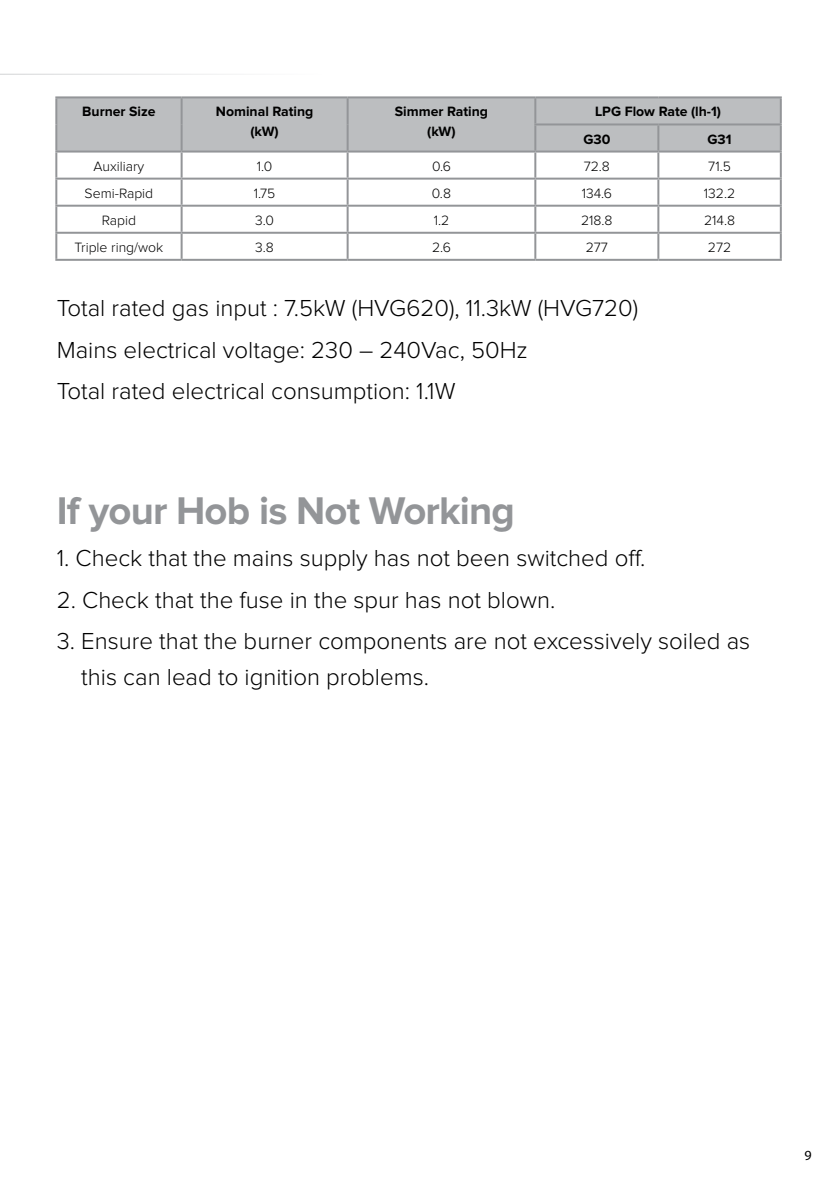
<style>
.page{position:relative;width:840px;height:1191px;background:#fff}
.page>*{position:absolute;margin:0;border:0;box-sizing:border-box;transform-origin:0 0}
.t1{font:700 40px "Proxima Nova";letter-spacing:-.02em;color:#939598}
.t2{font:300 24px/41.6px "Proxima Nova";color:#000}
.t3{font:300 14px "Proxima Nova";color:#000}
.t4{font:700 14px/20px "Proxima Nova";color:#000;text-align:center}
.t5{font:14px "Myriad Pro";color:#000}
</style>
<div class="page">
<hr style="left:0;top:74px;width:839px;height:1px;background:#bcbec0">
<div style="left:57px;top:98px;width:722px;height:52px;background:#bcbec0"></div>
<svg style="left:57px;top:152px;width:722px;height:107px"></svg>
<hr style="left:55px;top:96px;width:126px;height:2px;background:#939598">
<hr style="left:55px;top:98px;width:2px;height:26px;background:#939598">
<hr style="left:181px;top:96px;width:166px;height:2px;background:#939598">
<hr style="left:180px;top:98px;width:2px;height:26px;background:#939598">
<hr style="left:347px;top:96px;width:188px;height:2px;background:#939598">
<hr style="left:346px;top:98px;width:2px;height:26px;background:#939598">
<hr style="left:535px;top:96px;width:123px;height:2px;background:#939598">
<hr style="left:534px;top:98px;width:2px;height:25px;background:#939598">
<hr style="left:658px;top:96px;width:123px;height:2px;background:#939598">
<hr style="left:779px;top:98px;width:2px;height:25px;background:#939598">
<hr style="left:55px;top:124px;width:2px;height:26px;background:#939598">
<hr style="left:180px;top:124px;width:2px;height:26px;background:#939598">
<hr style="left:346px;top:124px;width:2px;height:26px;background:#939598">
<hr style="left:534px;top:123px;width:124px;height:2px;background:#939598">
<hr style="left:534px;top:125px;width:2px;height:25px;background:#939598">
<hr style="left:658px;top:123px;width:123px;height:2px;background:#939598">
<hr style="left:657px;top:125px;width:2px;height:25px;background:#939598">
<hr style="left:779px;top:125px;width:2px;height:25px;background:#939598">
<hr style="left:55px;top:150px;width:126px;height:2px;background:#939598">
<hr style="left:55px;top:152px;width:2px;height:26px;background:#939598">
<hr style="left:181px;top:150px;width:166px;height:2px;background:#939598">
<hr style="left:180px;top:152px;width:2px;height:26px;background:#939598">
<hr style="left:347px;top:150px;width:188px;height:2px;background:#939598">
<hr style="left:346px;top:152px;width:2px;height:26px;background:#939598">
<hr style="left:535px;top:150px;width:123px;height:2px;background:#939598">
<hr style="left:534px;top:152px;width:2px;height:26px;background:#939598">
<hr style="left:658px;top:150px;width:123px;height:2px;background:#939598">
<hr style="left:657px;top:152px;width:2px;height:26px;background:#939598">
<hr style="left:779px;top:152px;width:2px;height:26px;background:#939598">
<hr style="left:55px;top:178px;width:126px;height:2px;background:#939598">
<hr style="left:55px;top:180px;width:2px;height:25px;background:#939598">
<hr style="left:181px;top:178px;width:166px;height:2px;background:#939598">
<hr style="left:180px;top:180px;width:2px;height:25px;background:#939598">
<hr style="left:347px;top:178px;width:188px;height:2px;background:#939598">
<hr style="left:346px;top:180px;width:2px;height:25px;background:#939598">
<hr style="left:535px;top:178px;width:123px;height:2px;background:#939598">
<hr style="left:534px;top:180px;width:2px;height:25px;background:#939598">
<hr style="left:658px;top:178px;width:123px;height:2px;background:#939598">
<hr style="left:657px;top:180px;width:2px;height:25px;background:#939598">
<hr style="left:779px;top:180px;width:2px;height:25px;background:#939598">
<hr style="left:55px;top:205px;width:126px;height:2px;background:#939598">
<hr style="left:55px;top:207px;width:2px;height:25px;background:#939598">
<hr style="left:181px;top:205px;width:166px;height:2px;background:#939598">
<hr style="left:180px;top:207px;width:2px;height:25px;background:#939598">
<hr style="left:347px;top:205px;width:188px;height:2px;background:#939598">
<hr style="left:346px;top:207px;width:2px;height:25px;background:#939598">
<hr style="left:535px;top:205px;width:123px;height:2px;background:#939598">
<hr style="left:534px;top:207px;width:2px;height:25px;background:#939598">
<hr style="left:658px;top:205px;width:123px;height:2px;background:#939598">
<hr style="left:657px;top:207px;width:2px;height:25px;background:#939598">
<hr style="left:779px;top:207px;width:2px;height:25px;background:#939598">
<hr style="left:55px;top:232px;width:126px;height:2px;background:#939598">
<hr style="left:55px;top:234px;width:2px;height:25px;background:#939598">
<hr style="left:181px;top:232px;width:166px;height:2px;background:#939598">
<hr style="left:180px;top:234px;width:2px;height:25px;background:#939598">
<hr style="left:347px;top:232px;width:188px;height:2px;background:#939598">
<hr style="left:346px;top:234px;width:2px;height:25px;background:#939598">
<hr style="left:535px;top:232px;width:123px;height:2px;background:#939598">
<hr style="left:534px;top:234px;width:2px;height:25px;background:#939598">
<hr style="left:658px;top:232px;width:123px;height:2px;background:#939598">
<hr style="left:657px;top:234px;width:2px;height:25px;background:#939598">
<hr style="left:779px;top:234px;width:2px;height:25px;background:#939598">
<hr style="left:55px;top:259px;width:126px;height:2px;background:#939598">
<hr style="left:181px;top:259px;width:166px;height:2px;background:#939598">
<hr style="left:347px;top:259px;width:188px;height:2px;background:#939598">
<hr style="left:535px;top:259px;width:123px;height:2px;background:#939598">
<hr style="left:658px;top:259px;width:123px;height:2px;background:#939598">
<p class="t4" style="left:82px;top:102px;width:75px">Burner Size</p>
<p class="t4" style="left:216px;top:102px;width:99px">Nominal Rating (kW)</p>
<p class="t4" style="left:394px;top:102px;width:95px">Simmer Rating (kW)</p>
<p class="t4" style="left:583px;top:99px;width:139px;line-height:27px;text-align:left;text-indent:12px">LPG Flow Rate (lh-1)<br>G30</p>
<p class="t4" style="left:707px;top:129px;width:26px">G31</p>
<p class="t3" style="left:94px;top:158px;width:52px">Auxiliary</p>
<p class="t3" style="left:257px;top:158px;width:17px">1.0</p>
<p class="t3" style="left:432px;top:158px;width:20px">0.6</p>
<p class="t3" style="left:583px;top:158px;width:28px">72.8</p>
<p class="t3" style="left:708px;top:158px;width:24px">71.5</p>
<p class="t3" style="left:85px;top:185px;width:70px">Semi-Rapid</p>
<p class="t3" style="left:253px;top:185px;width:23px">1.75</p>
<p class="t3" style="left:431px;top:185px;width:21px">0.8</p>
<p class="t3" style="left:581px;top:185px;width:32px">134.6</p>
<p class="t3" style="left:703px;top:185px;width:33px">132.2</p>
<p class="t3" style="left:102px;top:212px;width:36px">Rapid</p>
<p class="t3" style="left:255px;top:212px;width:20px">3.0</p>
<p class="t3" style="left:433px;top:212px;width:17px">1.2</p>
<p class="t3" style="left:580px;top:212px;width:33px">218.8</p>
<p class="t3" style="left:703px;top:212px;width:33px">214.8</p>
<p class="t3" style="left:75px;top:239px;width:90px">Triple ring/wok</p>
<p class="t3" style="left:255px;top:239px;width:20px">3.8</p>
<p class="t3" style="left:432px;top:239px;width:20px">2.6</p>
<p class="t3" style="left:585px;top:239px;width:24px">277</p>
<p class="t3" style="left:707px;top:239px;width:25px">272</p>
<p class="t2" style="left:57px;top:287px;width:582px">Total rated gas input : 7.5kW (HVG620), 11.3kW (HVG720)<br>Mains electrical voltage: 230 – 240Vac, 50Hz<br>Total rated electrical consumption: 1.1W</p>
<h1 class="t1" style="left:57px;top:488px;width:459px">If your Hob is Not Working</h1>
<p class="t2" style="left:57px;top:538px;width:590px">1. Check that the mains supply has not been switched off.</p>
<p class="t2" style="left:57px;top:579px;width:500px">2. Check that the fuse in the spur has not blown.</p>
<p class="t2" style="left:81px;top:624px;width:670px;line-height:36px;text-indent:-25px">3. Ensure that the burner components are not excessively soiled as this can lead to ignition problems.</p>
<p class="t5" style="left:804px;top:1146px;width:9px">9</p>
</div>
